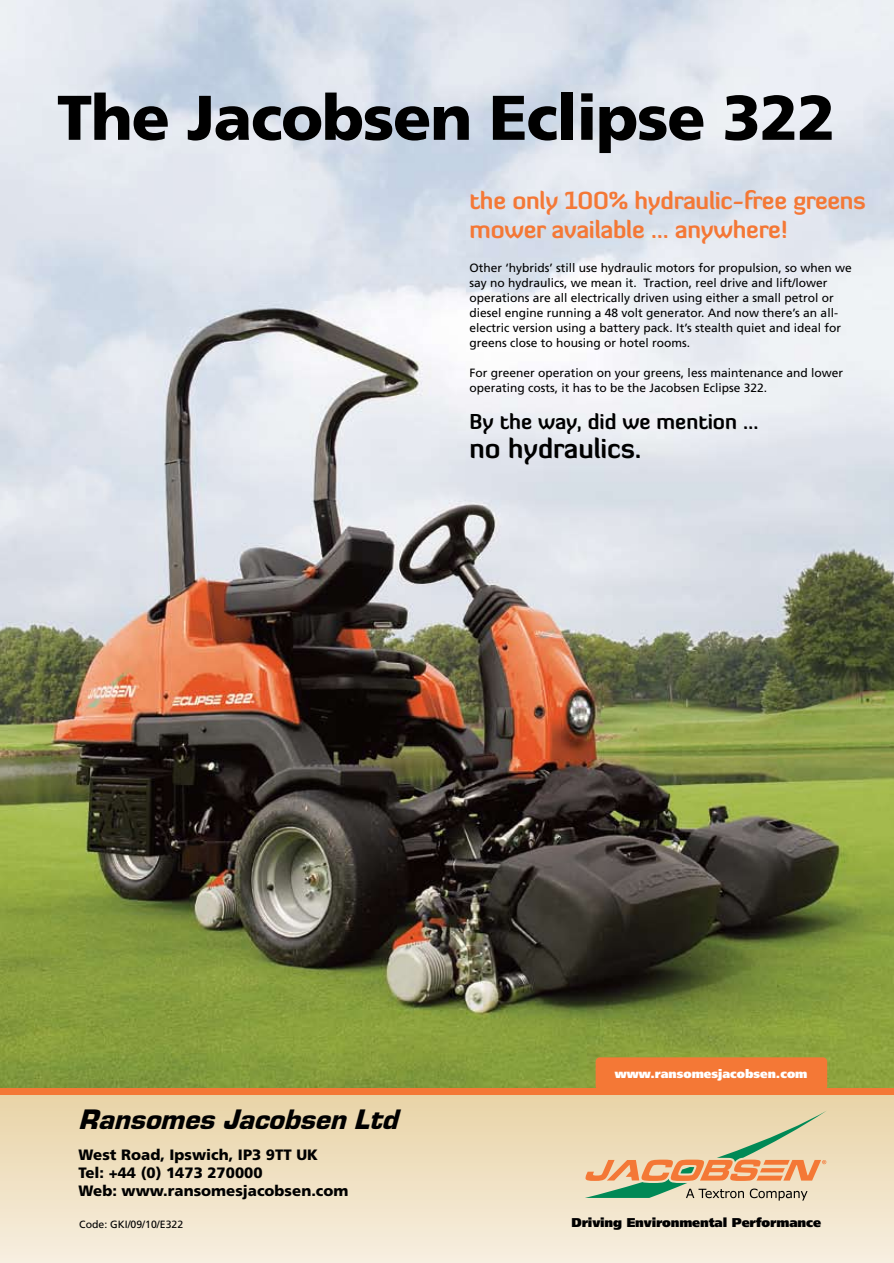
<style>
.page{position:relative;width:894px;height:1263px;background:#fff}
.page>*{position:absolute;margin:0;border:0;box-sizing:border-box;transform-origin:0 0}
.t1{font:900 63px "Frutiger LT Std";letter-spacing:-.02em;color:#000}
.t2{font:italic 900 29.25px "Eurostile";color:#000}
.t3{font:700 27px "Diavlo";color:#000}
.t4{font:700 24px/28.8px "Diavlo";letter-spacing:-.01em;color:#f47836}
.t5{font:700 21px "Diavlo";color:#000}
.t6{font:900 15px/18px "Frutiger LT Std";color:#000}
.t7{font:900 12.75px "Frutiger LT Std";letter-spacing:-.01em;color:#000}
.t8{font:12px/15px "Frutiger LT Std";color:#000}
.t9{font:900 12px "Frutiger LT Std";color:#fff}
.t10{font:10.5px "Frutiger LT Std";color:#000}
</style>
<div class="page">
<hr style="left:893px;top:0;width:1px;height:1263px;background:#8ab27b">
<img style="left:0;top:0;width:893px;height:1088px">
<div style="left:0;top:1091px;width:893px;height:172px;background:linear-gradient(to bottom,#e8d3a6,#f7eee0)"></div>
<div style="left:0;top:1088px;width:893px;height:6px;background:#f47836"></div>
<div style="left:595px;top:1057px;width:232px;height:33px;background:#f47836;border-radius:4px"></div>
<svg style="left:585px;top:1110px;width:242px;height:90px;background:#dac69e"></svg>
<h1 class="t1" style="left:57px;top:80px;width:780px">The Jacobsen Eclipse 322</h1>
<h3 class="t4" style="left:469px;top:185px;width:398px">the only 100% hydraulic-free greens mower available … anywhere!</h3>
<p class="t8" style="left:469px;top:261px;width:384px">Other ‘hybrids’ still use hydraulic motors for propulsion, so when we say no hydraulics, we mean it. Traction, reel drive and lift/lower operations are all electrically driven using either a small petrol or diesel engine running a 48 volt generator. And now there’s an all&shy;electric version using a battery pack. It’s stealth quiet and ideal for greens close to housing or hotel rooms.</p>
<p class="t8" style="left:469px;top:366px;width:375px">For greener operation on your greens, less maintenance and lower operating costs, it has to be the Jacobsen Eclipse 322.</p>
<h3 class="t5" style="left:469px;top:408px;width:290px">By the way, did we mention …</h3>
<h3 class="t3" style="left:469px;top:431px;width:173px">no hydraulics.</h3>
<p class="t9" style="left:615px;top:1066px;width:194px">www.ransomesjacobsen.com</p>
<h2 class="t2" style="left:78px;top:1103px;width:321px">Ransomes Jacobsen Ltd</h2>
<p class="t6" style="left:78px;top:1145px;width:271px">West Road, Ipswich, IP3 9TT UK<br>Tel: +44 (0) 1473 270000<br>Web: www.ransomesjacobsen.com</p>
<p class="t10" style="left:79px;top:1218px;width:105px">Code: GKI/09/10/E322</p>
<p class="t7" style="left:571px;top:1215px;width:251px">Driving Environmental Performance</p>
</div>
